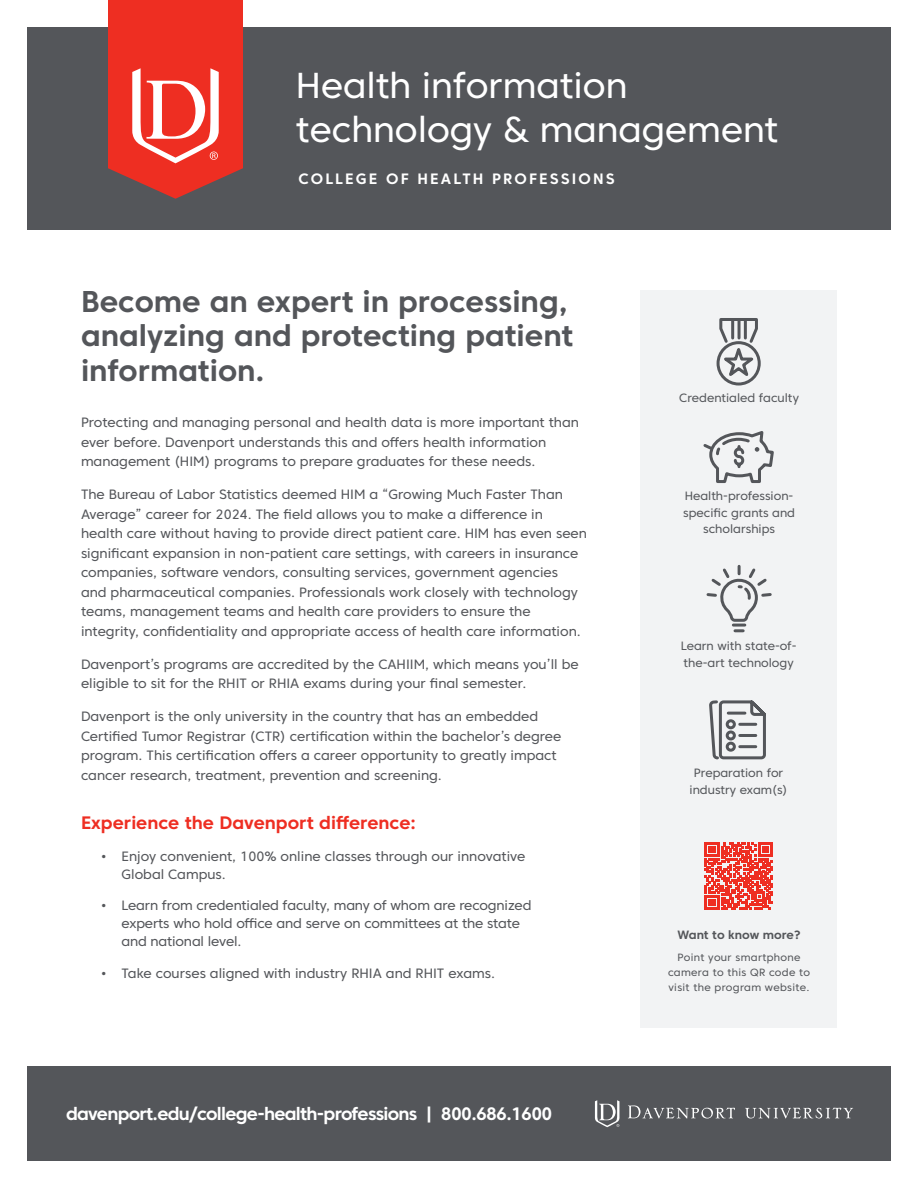
<style>
.page{position:relative;width:918px;height:1188px;background:#fff}
.page>*{position:absolute;margin:0;border:0;box-sizing:border-box;transform-origin:0 0}
.Program_Title_-_Small{font:36px/43.5px "Core Sans C 45";color:#fff}
.t1{font:700 30px/34.5px "Core Sans C 65";color:#54565a}
.URL___Phone{font:700 18px "Core Sans C 65";letter-spacing:-.04em;color:#fff}
.t2{font:700 18px "Core Sans C 65";color:#ee2e22}
.College_Title{font:700 15px "Core Sans C 65";letter-spacing:.14em;color:#fff}
.t3{font:13.5px/19.5px "Core Sans C 45";color:#54565a}
.t4{font:12px/16.5px "Core Sans C 45";color:#54565a;text-align:center}
.t5{font:700 12px "Core Sans C 65";color:#54565a}
.t6{font:10.5px/15px "Core Sans C 45";letter-spacing:.03em;color:#54565a;text-align:center}
</style>
<div class="page">
<div style="left:27px;top:27px;width:864px;height:203px;background:#54565a"></div>
<div style="left:27px;top:1066px;width:864px;height:95px;background:#54565a"></div>
<svg style="left:108px;top:0;width:135px;height:199px;background:#e3463d"></svg>
<svg style="left:628px;top:1105px;width:225px;height:13px"></svg>
<svg style="left:595px;top:1100px;width:25px;height:27px"></svg>
<div style="left:640px;top:290px;width:197px;height:738px;background:#f2f3f4"></div>
<svg style="left:716px;top:318px;width:45px;height:68px"></svg>
<svg style="left:703px;top:431px;width:71px;height:52px"></svg>
<svg style="left:706px;top:565px;width:66px;height:68px"></svg>
<svg style="left:709px;top:700px;width:57px;height:60px"></svg>
<svg style="left:705px;top:842px;width:67px;height:68px"></svg>
<p class="Program_Title_-_Small" style="left:296px;top:64px;width:484px">Health information technology &amp; management</p>
<p class="College_Title" style="left:298px;top:169px;width:318px">COLLEGE OF HEALTH PROFESSIONS</p>
<h1 class="t1" style="left:81px;top:284px;width:494px">Become an expert in processing, analyzing and protecting patient information.</h1>
<p class="t3" style="left:81px;top:413px;width:499px">Protecting and managing personal and health data is more important than ever before. Davenport understands this and offers health information management (HIM) programs to prepare graduates for these needs.</p>
<p class="t3" style="left:81px;top:485px;width:508px">The Bureau of Labor Statistics deemed HIM a “Growing Much Faster Than Average” career for 2024. The field allows you to make a difference in health care without having to provide direct patient care. HIM has even seen significant expansion in non-patient care settings, with careers in insurance companies, software vendors, consulting services, government agencies and pharmaceutical companies. Professionals work closely with technology teams, management teams and health care providers to ensure the integrity, confidentiality and appropriate access of health care information.</p>
<p class="t3" style="left:81px;top:654px;width:499px">Davenport’s programs are accredited by the CAHIIM, which means you’ll be eligible to sit for the RHIT or RHIA exams during your final semester.</p>
<p class="t3" style="left:81px;top:707px;width:482px">Davenport is the only university in the country that has an embedded Certified Tumor Registrar (CTR) certification within the bachelor’s degree program. This certification offers a career opportunity to greatly impact cancer research, treatment, prevention and screening.</p>
<p class="t2" style="left:81px;top:812px;width:336px">Experience the Davenport difference:</p>
<p class="t3" style="left:122px;top:847px;width:405px;line-height:18px;text-indent:-20px">• Enjoy convenient, 100% online classes through our innovative<br>Global Campus.</p>
<p class="t3" style="left:122px;top:897px;width:412px;line-height:18px;text-indent:-20px">• Learn from credentialed faculty, many of whom are recognized experts who hold office and serve on committees at the state and national level.</p>
<p class="t3" style="left:101px;top:963px;width:395px">• Take courses aligned with industry RHIA and RHIT exams.</p>
<p class="URL___Phone" style="left:66px;top:1103px;width:488px">davenport.edu/college-health-professions | 800.686.1600</p>
<h3 class="t4" style="left:679px;top:389px;width:121px">Credentialed faculty</h3>
<h1 class="t4" style="left:683px;top:488px;width:113px">Health-profession&shy;specific grants and scholarships</h1>
<h1 class="t4" style="left:681px;top:637px;width:117px;text-align:left">Learn with state-of&shy;the-art technology</h1>
<h1 class="t4" style="left:690px;top:765px;width:100px">Preparation for industry exam(s)</h1>
<h1 class="t5" style="left:678px;top:927px;width:125px">Want to know more?</h1>
<p class="t6" style="left:668px;top:950px;width:144px">Point your smartphone camera to this QR code to visit the program website.</p>
</div>
